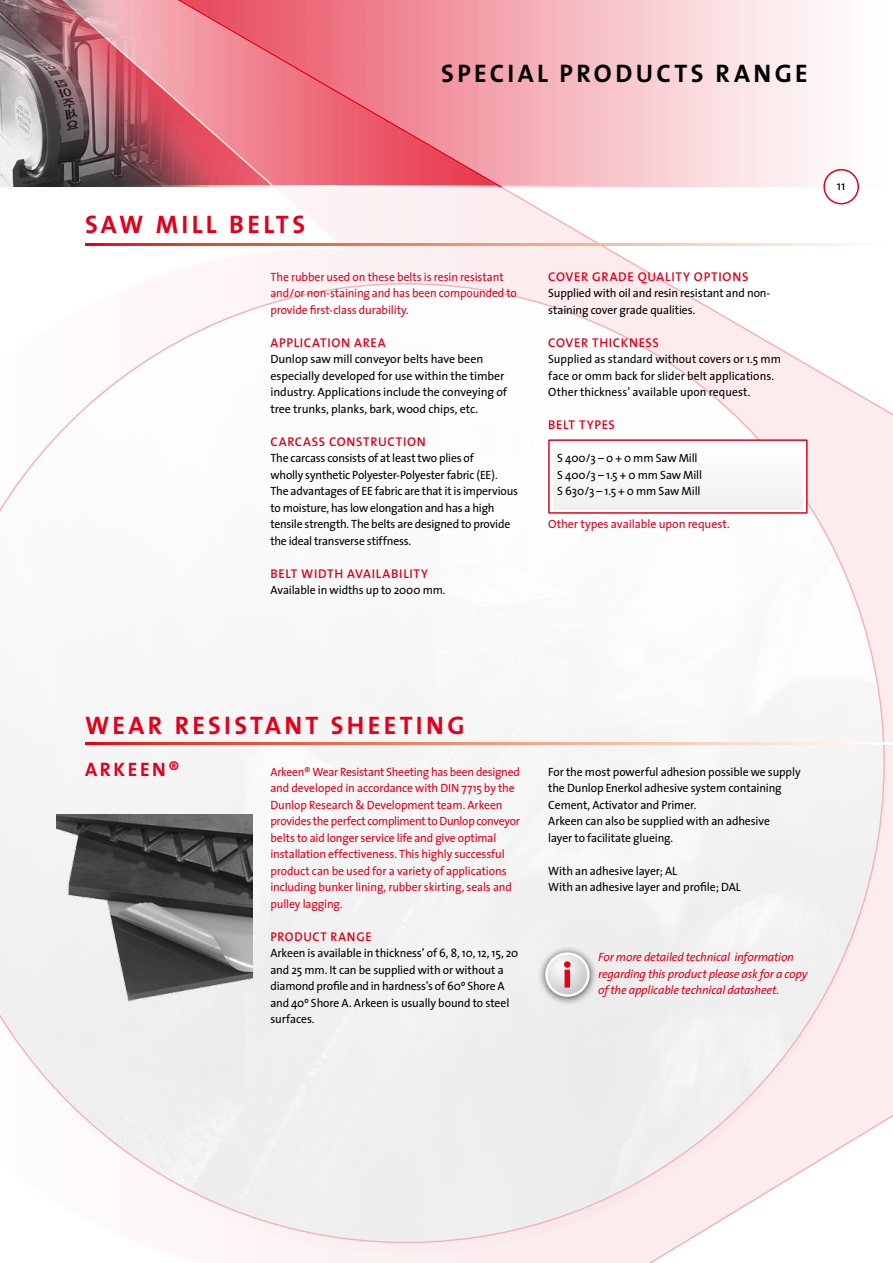
<style>
.page{position:relative;width:893px;height:1263px;background:#fff}
.page>*{position:absolute;margin:0;border:0;box-sizing:border-box;transform-origin:0 0}
.t1{font:700 25.5px "The Sans";letter-spacing:.13em;color:#e2001a}
.t2{font:700 25.5px "The Sans";color:#000}
.t3{font:700 19.5px "The Sans";letter-spacing:.135em;color:#e2001a}
.t4{font:600 12.75px "The Sans";letter-spacing:.055em;color:#e2001a}
.t5{font:12.75px "The Sans";color:#000}
.t6{font:12px/16.5px "The Sans";letter-spacing:-.01em;color:#000}
.t7{font:12px/16.5px "The Sans";letter-spacing:-.015em;color:#e2001a}
.t8{font:italic 12px/16.5px "The Sans";letter-spacing:-.015em;color:#e2001a}
</style>
<div class="page">
<svg style="left:0;top:0;width:859px;height:187px;background:#f5b4bc"></svg>
<img style="left:0;top:0;width:304px;height:186px">
<div style="left:0;top:187px;width:893px;height:1076px;background:#f9f6f6"></div>
<img style="left:57px;top:814px;width:196px;height:191px">
<svg style="left:85px;top:742px;width:748px;height:2px"></svg>
<svg style="left:85px;top:244px;width:748px;height:2px"></svg>
<div style="left:548px;top:439px;width:260px;height:75px;background:#fff;border:1px solid #e2001a"></div>
<div style="left:553px;top:443px;width:250px;height:66px;background:#f7f8f8"></div>
<div style="left:824px;top:170px;width:34px;height:34px;background:#fff;border-radius:50%"></div>
<div style="left:823px;top:169px;width:36px;height:35px;border:2px solid #e2001a;border-radius:50%"></div>
<div style="left:538px;top:945px;width:59px;height:60px;background:#000;opacity:.75"></div>
<svg style="left:546px;top:953px;width:42px;height:42px"></svg>
<div style="left:545px;top:952px;width:45px;height:45px;border:2px solid #fff;border-radius:50%"></div>
<svg style="left:564px;top:961px;width:7px;height:26px"></svg>
<h1 class="t2" style="left:441px;top:52px;width:17px">SPECIAL</h1>
<h1 class="t2" style="left:560px;top:52px;width:19px">PRODUCTS</h1>
<h1 class="t2" style="left:715px;top:52px;width:19px">RANGE</h1>
<h1 class="t1" style="left:85px;top:203px;width:222px">SAW MILL BELTS</h1>
<p class="t7" style="left:270px;top:268px;width:248px">The rubber used on these belts is resin resistant and/or non-staining and has been compounded to provide first-class durability.</p>
<p class="t4" style="left:270px;top:332px;width:115px">APPLICATION AREA</p>
<p class="t6" style="left:270px;top:350px;width:238px">Dunlop saw mill conveyor belts have been especially developed for use within the timber industry. Applications include the conveying of tree trunks, planks, bark, wood chips, etc.</p>
<p class="t4" style="left:270px;top:431px;width:157px">CARCASS CONSTRUCTION</p>
<p class="t6" style="left:270px;top:449px;width:249px">The carcass consists of at least two plies of<br>wholly synthetic Polyester-Polyester fabric (EE).<br>The advantages of EE fabric are that it is impervious to moisture, has low elongation and has a high tensile strength. The belts are designed to provide the ideal transverse stiffness.</p>
<p class="t4" style="left:270px;top:563px;width:159px">BELT WIDTH AVAILAB ILITY</p>
<p class="t6" style="left:270px;top:581px;width:177px">Available in widths up to 2000 mm.</p>
<p class="t4" style="left:548px;top:266px;width:202px">COVER GRADE QUALITY OPTIONS</p>
<p class="t6" style="left:548px;top:284px;width:224px">Supplied with oil and resin resistant and non&shy;staining cover grade qualities.</p>
<p class="t4" style="left:548px;top:332px;width:112px">COVER THICKNESS</p>
<p class="t6" style="left:548px;top:350px;width:234px">Supplied as standard without covers or 1.5 mm face or 0mm back for slider belt applications.<br>Other thickness’ available upon request.</p>
<p class="t4" style="left:548px;top:414px;width:68px">BELT TYPES</p>
<p class="t6" style="left:557px;top:449px;width:146px">S 400/3 – 0 + 0 mm Saw Mill<br>S 400/3 – 1.5 + 0 mm Saw Mill<br>S 630/3 – 1.5 + 0 mm Saw Mill</p>
<p class="t7" style="left:548px;top:515px;width:183px">Other types available upon request.</p>
<p class="t5" style="left:837px;top:175px;width:10px">11</p>
<h1 class="t1" style="left:85px;top:703px;width:381px">WEAR RESISTANT SHEETING</h1>
<p class="t7" style="left:270px;top:763px;width:251px">Arkeen® Wear Resistant Sheeting has been designed and developed in accordance with DIN 7715 by the Dunlop Research &amp; Development team. Arkeen provides the perfect compliment to Dunlop conveyor belts to aid longer service life and give optimal installation effectiveness. This highly successful product can be used for a variety of applications including bunker lining, rubber skirting, seals and pulley lagging.</p>
<p class="t4" style="left:270px;top:926px;width:103px">PRODUCT RANGE</p>
<p class="t6" style="left:270px;top:944px;width:249px">Arkeen is available in thickness’ of 6, 8, 10, 12, 15, 20 and 25 mm. It can be supplied with or without a diamond profile and in hardness’s of 60º Shore A and 40º Shore A. Arkeen is usually bound to steel surfaces.</p>
<h2 class="t3" style="left:85px;top:753px;width:96px">ARKEEN®</h2>
<p class="t6" style="left:548px;top:763px;width:254px">For the most powerful adhesion possible we supply the Dunlop Enerkol adhesive system containing Cement, Activator and Primer.<br>Arkeen can also be supplied with an adhesive<br>layer to facilitate glueing.</p>
<p class="t6" style="left:548px;top:862px;width:194px">With an adhesive layer; AL<br>With an adhesive layer and profile; DAL</p>
<p class="t8" style="left:598px;top:948px;width:211px">For more detailed technical information regarding this product please ask for a copy of the applicable technical datasheet.</p>
</div>
